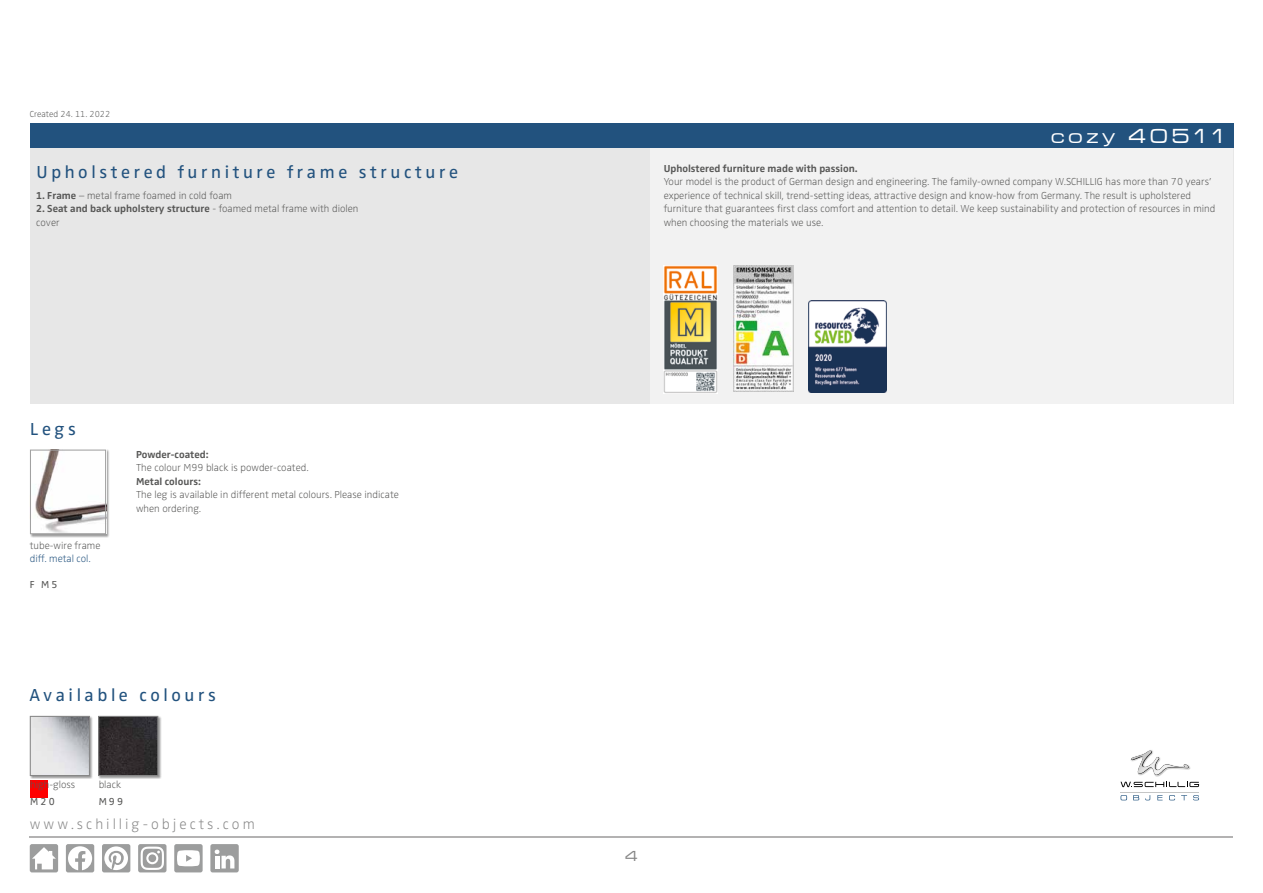
<style>
.page{position:relative;width:1263px;height:893px;background:#fff}
.page>*{position:absolute;margin:0;border:0;box-sizing:border-box;transform-origin:0 0}
.t1{font:500 expanded 21px "Microgramma Com";letter-spacing:.2em;color:#fff}
.t2{font:18px "Zwo Pro";letter-spacing:.2em;color:#22527e}
.t3{font:300 expanded 15px "Zwo Pro";letter-spacing:.2em;color:#878787}
.t4{font:500 expanded 15px "Microgramma Com";color:#878787}
.t5{font:300 expanded 10.5px/13.5px "Zwo Pro";color:#575756}
.t6{font:700 10.5px/13.5px "Zwo Pro";color:#575756}
.t7{font:300 expanded 10.5px "Zwo Pro";color:#22527e}
.t8{font:10.5px "Zwo Pro";letter-spacing:.2em;color:#575756}
.t9{font:300 expanded 9px "Zwo Pro";color:#575756}
.s1{font-weight:700;font-stretch:normal}
.s2{font-weight:300;font-stretch:expanded}
</style>
<div class="page">
<div style="left:30px;top:123px;width:1203px;height:26px;background:#22527e"></div>
<div style="left:30px;top:149px;width:1203px;height:255px;background:#e7e7e7"></div>
<div style="left:651px;top:149px;width:582px;height:255px;background:#f2f2f2"></div>
<hr style="left:30px;top:836px;width:1203px;height:2px;background:#b3b2b2">
<div style="left:30px;top:449px;width:79px;height:89px;background:#000;opacity:.4"></div>
<img style="left:32px;top:452px;width:72px;height:80px">
<div style="left:30px;top:450px;width:76px;height:84px;border:1px solid #a1a1a1"></div>
<div style="left:30px;top:780px;width:17px;height:17px;background:#f00"></div>
<div style="left:30px;top:715px;width:63px;height:64px;background:#000;opacity:.4"></div>
<svg style="left:29px;top:715px;width:61px;height:62px;background:#cbcccf"></svg>
<div style="left:98px;top:715px;width:64px;height:64px;background:#000;opacity:.4"></div>
<svg style="left:98px;top:715px;width:61px;height:62px;background:#3a3638"></svg>
<svg style="left:1130px;top:750px;width:60px;height:26px"></svg>
<img style="left:1131px;top:751px;width:57px;height:24px">
<svg style="left:1120px;top:782px;width:79px;height:5px"></svg>
<hr style="left:1120px;top:792px;width:79px;height:1px;background:#c5c6c6">
<svg style="left:1120px;top:795px;width:7px;height:5px"></svg>
<svg style="left:1133px;top:795px;width:6px;height:5px"></svg>
<svg style="left:1157px;top:795px;width:5px;height:5px"></svg>
<svg style="left:1169px;top:795px;width:6px;height:5px"></svg>
<svg style="left:1181px;top:795px;width:6px;height:5px"></svg>
<svg style="left:1193px;top:795px;width:6px;height:5px"></svg>
<div style="left:102px;top:844px;width:28px;height:28px;background:#9c9d9d;border-radius:2px"></div>
<svg style="left:104px;top:846px;width:24px;height:24px"></svg>
<div style="left:174px;top:844px;width:29px;height:28px;background:#9c9d9d;border-radius:2px"></div>
<svg style="left:177px;top:850px;width:23px;height:16px"></svg>
<svg style="left:138px;top:844px;width:28px;height:28px"></svg>
<svg style="left:141px;top:847px;width:23px;height:23px"></svg>
<div style="left:66px;top:844px;width:28px;height:28px;background:#9c9d9d;border-radius:2px"></div>
<svg style="left:68px;top:846px;width:24px;height:24px"></svg>
<div style="left:30px;top:844px;width:28px;height:28px;background:#9c9d9d;border-radius:2px"></div>
<svg style="left:32px;top:847px;width:24px;height:22px"></svg>
<div style="left:210px;top:844px;width:29px;height:28px;background:#9c9d9d;border-radius:2px"></div>
<svg style="left:215px;top:850px;width:19px;height:18px"></svg>
<img style="left:664px;top:266px;width:53px;height:127px">
<img style="left:734px;top:266px;width:60px;height:125px">
<img style="left:809px;top:301px;width:78px;height:91px">
<p class="t9" style="left:30px;top:109px;width:82px">Created 24. 11. 2022</p>
<h2 class="t2" style="left:36px;top:160px;width:423px">Upholstered furniture frame structure</h2>
<p class="t5" style="left:36px;top:189px;width:197px"><span class="s1">1. Frame</span> – metal frame foamed in cold foam</p>
<p class="t6" style="left:36px;top:202px;width:324px">2. Seat and back upholstery structure <span class="s2">- foamed metal frame with diolen cover</span></p>
<h2 class="t2" style="left:30px;top:417px;width:47px">Legs</h2>
<p class="t5" style="left:30px;top:539px;width:72px">tube-wire frame</p>
<p class="t7" style="left:30px;top:553px;width:63px">diff. metal col.</p>
<p class="t8" style="left:30px;top:578px;width:29px">F M5</p>
<p class="t6" style="left:136px;top:448px;width:74px">Powder-coated:</p>
<p class="t5" style="left:136px;top:461px;width:174px">The colour M99 black is powder-coated.</p>
<p class="t6" style="left:136px;top:475px;width:66px">Metal colours:</p>
<p class="t5" style="left:136px;top:488px;width:264px">The leg is available in different metal colours. Please indicate when ordering.</p>
<h2 class="t2" style="left:29px;top:683px;width:188px">Available colours</h2>
<p class="t5" style="left:99px;top:778px;width:24px">black</p>
<p class="t8" style="left:99px;top:795px;width:26px">M99</p>
<h3 class="t3" style="left:30px;top:815px;width:227px">www.schillig-objects.com</h3>
<p class="t5" style="left:30px;top:778px;width:47px">high-gloss</p>
<p class="t8" style="left:30px;top:795px;width:26px">M20</p>
<h1 class="t1" style="left:1051px;top:123px;width:177px">cozy 40511</h1>
<p class="t6" style="left:664px;top:162px;width:195px">Upholstered furniture made with passion.</p>
<p class="t5" style="left:664px;top:175px;width:553px">Your model is the product of German design and engineering. The family-owned company W.SCHILLIG has more than 70 years’ experience of technical skill, trend-setting ideas, attractive design and know-how from Germany. The result is upholstered furniture that guarantees first class comfort and attention to detail. We keep sustainability and protection of resources in mind when choosing the materials we use.</p>
<h3 class="t4" style="left:625px;top:847px;width:14px">4</h3>
</div>
